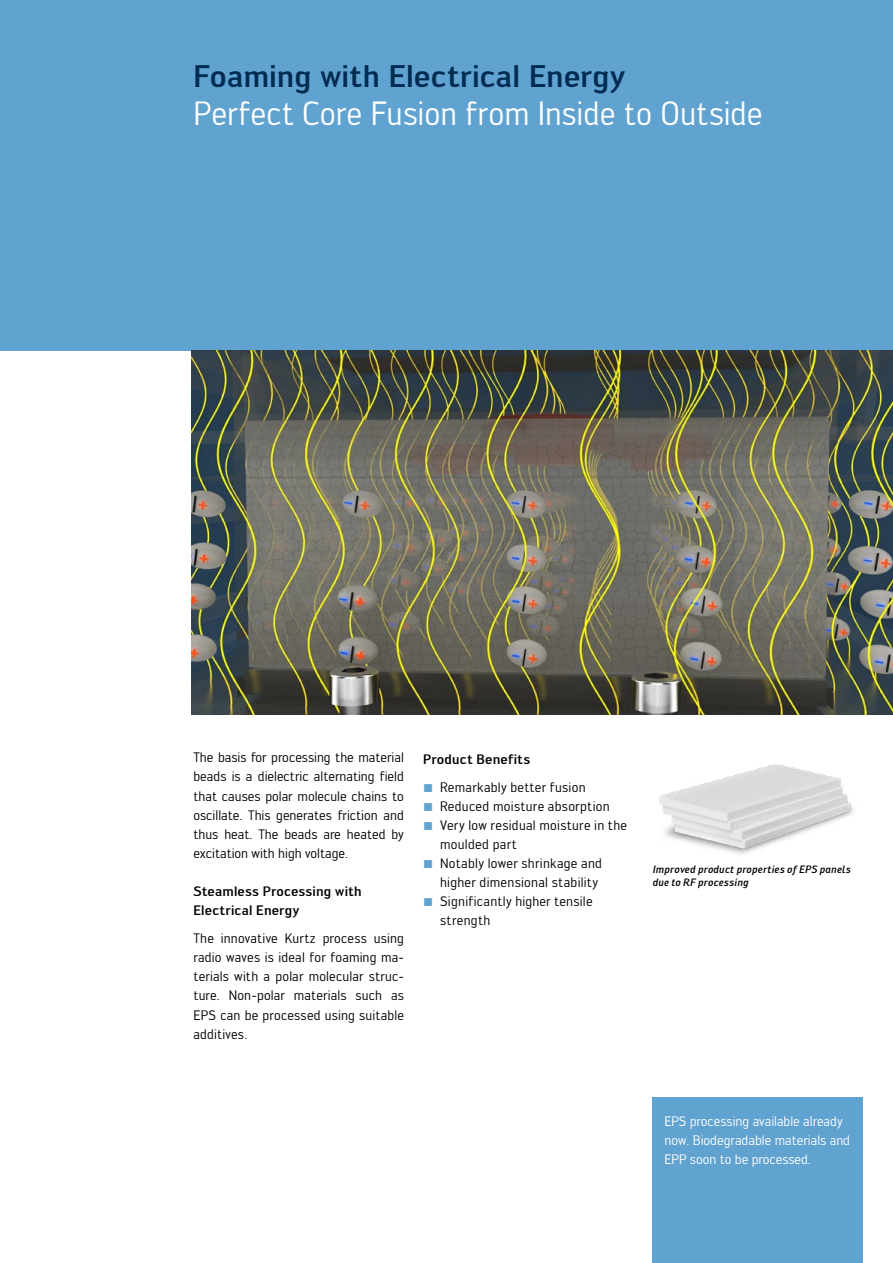
<style>
.page{position:relative;width:893px;height:1263px;background:#fff}
.page>*{position:absolute;margin:0;border:0;box-sizing:border-box;transform-origin:0 0}
.t1{font:33px "Engel";color:#fff}
.t2{font:500 30.75px "Engel";color:#002c52}
.t3{font:13.5px/19.2px "Engel";letter-spacing:.02em;color:#000;text-align:justify}
.t4{font:13.5px/19.2px "Engel";color:#fff}
.t5{font:500 13.5px/19.2px "Engel";letter-spacing:.015em;color:#000}
.t6{font:italic 500 10.5px/12.6px "Engel";letter-spacing:.02em;color:#000}
</style>
<div class="page">
<div style="left:0;top:0;width:893px;height:351px;background:#60a2d0"></div>
<img style="left:191px;top:351px;width:702px;height:363px">
<img style="left:659px;top:764px;width:195px;height:90px">
<div style="left:653px;top:1097px;width:210px;height:166px;background:#60a2d0"></div>
<h2 class="t2" style="left:193px;top:58px;width:433px">Foaming with Electrical Energy</h2>
<h1 class="t1" style="left:193px;top:95px;width:571px">Perfect Core Fusion from Inside to Outside</h1>
<p class="t3" style="left:193px;top:748px;width:212px">The basis for processing the material beads is a dielectric alternating field that causes polar molecule chains to oscillate. This generates friction and thus heat. The beads are heated by excitation with high voltage.</p>
<p class="t5" style="left:193px;top:882px;width:170px">Steamless Processing with<br>Electrical Energy</p>
<p class="t3" style="left:193px;top:929px;width:212px">The innovative Kurtz process using radio waves is ideal for foaming ma&shy;terials with a polar molecular struc&shy;ture. Non-polar materials such as EPS can be processed using suitable additives.</p>
<p class="t5" style="left:423px;top:749px;width:109px">Product Benefits</p>
<p class="t3" style="left:440px;top:777px;width:189px;text-align:left">Remarkably better fusion<br>Reduced moisture absorption<br>Very low residual moisture in the moulded part<br>Notably lower shrinkage and higher dimensional stability<br>Significantly higher tensile strength</p>
<p class="t6" style="left:653px;top:863px;width:200px">Improved product properties of EPS panels due to RF processing</p>
<p class="t4" style="left:664px;top:1111px;width:187px">EPS processing available already now. Biodegradable materials and<br>EPP soon to be processed.</p>
</div>
